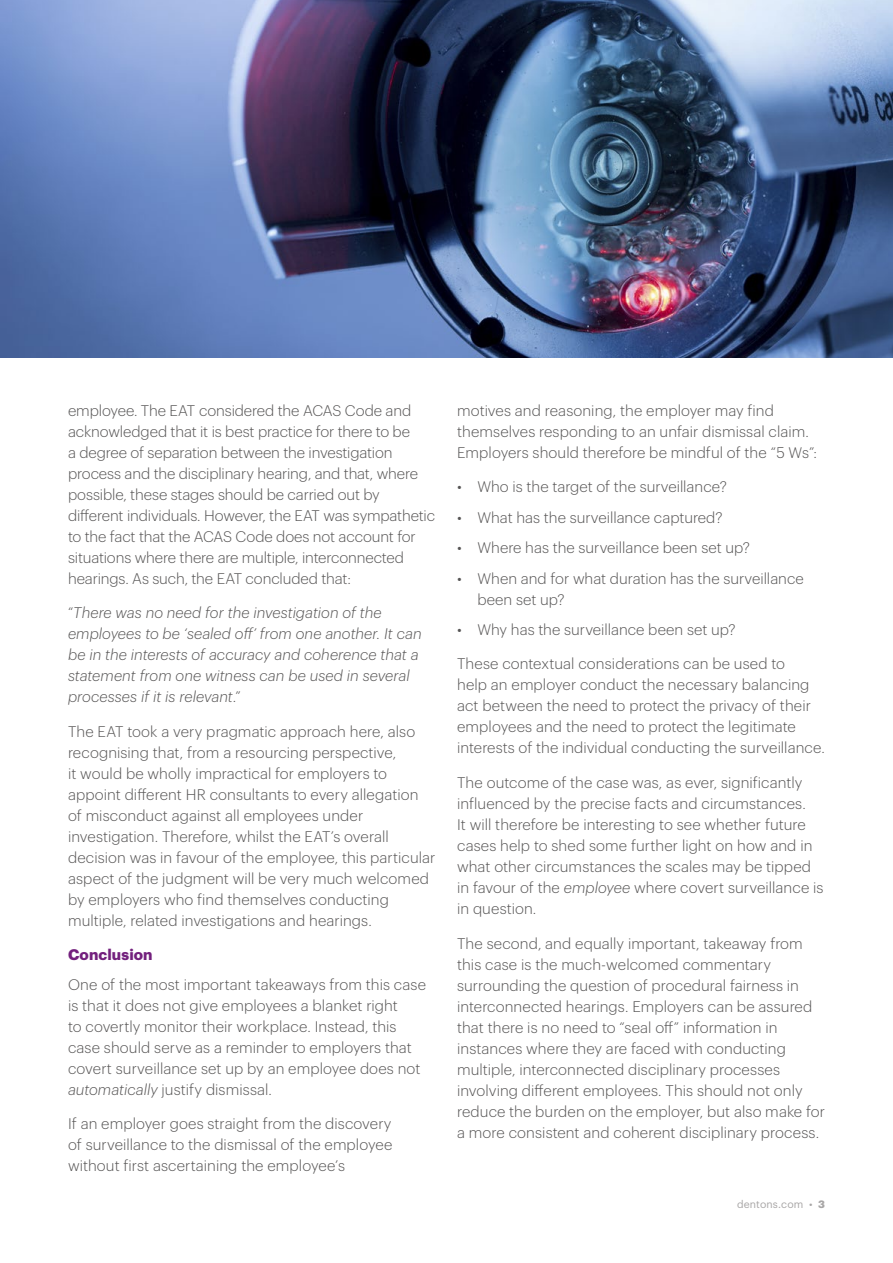
<style>
.page{position:relative;width:893px;height:1263px;background:#fff}
.page>*{position:absolute;margin:0;border:0;box-sizing:border-box;transform-origin:0 0}
.t1{font:300 15px/21px "Dentons Sans";letter-spacing:.005em;color:#555454}
.t2{font:italic 300 15px/21px "Dentons Sans";letter-spacing:.005em;color:#555454}
.t3{font:700 15px "Dentons Sans";letter-spacing:.01em;color:#73207d}
.t4{font:10.5px "Dentons Sans";letter-spacing:.015em;color:#a8a6a6}
.s1{font-style:normal}
.s2{font-style:italic}
.s3{font-weight:700}
</style>
<div class="page">
<img style="left:0;top:0;width:893px;height:357px">
<p class="t1" style="left:68px;top:399px;width:369px">employee. The EAT considered the ACAS Code and acknowledged that it is best practice for there to be<br>a degree of separation between the investigation process and the disciplinary hearing, and that, where possible, these stages should be carried out by different individuals. However, the EAT was sympathetic to the fact that the ACAS Code does not account for situations where there are multiple, interconnected hearings. As such, the EAT concluded that:</p>
<p class="t2" style="left:68px;top:601px;width:355px"><span class="s1">“</span>There was no need for the investigation of the employees to be ‘sealed off’ from one another. It can be in the interests of accuracy and coherence that a statement from one witness can be used in several processes if it is relevant<span class="s1">.”</span></p>
<p class="t1" style="left:68px;top:720px;width:369px">The EAT took a very pragmatic approach here, also recognising that, from a resourcing perspective,<br>it would be wholly impractical for employers to appoint different HR consultants to every allegation of misconduct against all employees under investigation. Therefore, whilst the EAT’s overall decision was in favour of the employee, this particular aspect of the judgment will be very much welcomed by employers who find themselves conducting multiple, related investigations and hearings.</p>
<p class="t3" style="left:68px;top:943px;width:86px">Conclusion</p>
<p class="t1" style="left:68px;top:973px;width:359px">One of the most important takeaways from this case is that it does not give employees a blanket right<br>to covertly monitor their workplace. Instead, this case should serve as a reminder to employers that covert surveillance set up by an employee does not <span class="s2">automatically</span> justify dismissal.</p>
<p class="t1" style="left:68px;top:1112px;width:326px;text-align:justify">If an employer goes straight from the discovery of surveillance to the dismissal of the employee without first ascertaining the employee’s</p>
<p class="t1" style="left:457px;top:399px;width:361px">motives and reasoning, the employer may find themselves responding to an unfair dismissal claim.<br>Employers should therefore be mindful of the “5 Ws”:</p>
<p class="t1" style="left:457px;top:475px;width:271px">• Who is the target of the surveillance?</p>
<p class="t1" style="left:457px;top:505px;width:267px">• What has the surveillance captured?</p>
<p class="t1" style="left:457px;top:536px;width:294px">• Where has the surveillance been set up?</p>
<p class="t1" style="left:477px;top:566px;width:328px;text-indent:-20px">• When and for what duration has the surveillance been set up?</p>
<p class="t1" style="left:457px;top:618px;width:280px">• Why has the surveillance been set up?</p>
<p class="t1" style="left:457px;top:652px;width:369px">These contextual considerations can be used to<br>help an employer conduct the necessary balancing act between the need to protect the privacy of their employees and the need to protect the legitimate interests of the individual conducting the surveillance.</p>
<p class="t1" style="left:457px;top:771px;width:368px">The outcome of the case was, as ever, significantly influenced by the precise facts and circumstances.<br>It will therefore be interesting to see whether future cases help to shed some further light on how and in what other circumstances the scales may be tipped in favour of the <span class="s2">employee</span> where covert surveillance is in question.</p>
<p class="t1" style="left:457px;top:931px;width:369px">The second, and equally important, takeaway from this case is the much-welcomed commentary surrounding the question of procedural fairness in interconnected hearings. Employers can be assured that there is no need to “seal off” information in instances where they are faced with conducting multiple, interconnected disciplinary processes involving different employees. This should not only reduce the burden on the employer, but also make for a more consistent and coherent disciplinary process.</p>
<p class="t4" style="left:737px;top:1196px;width:89px">dentons.com • <span class="s3">3</span></p>
</div>
